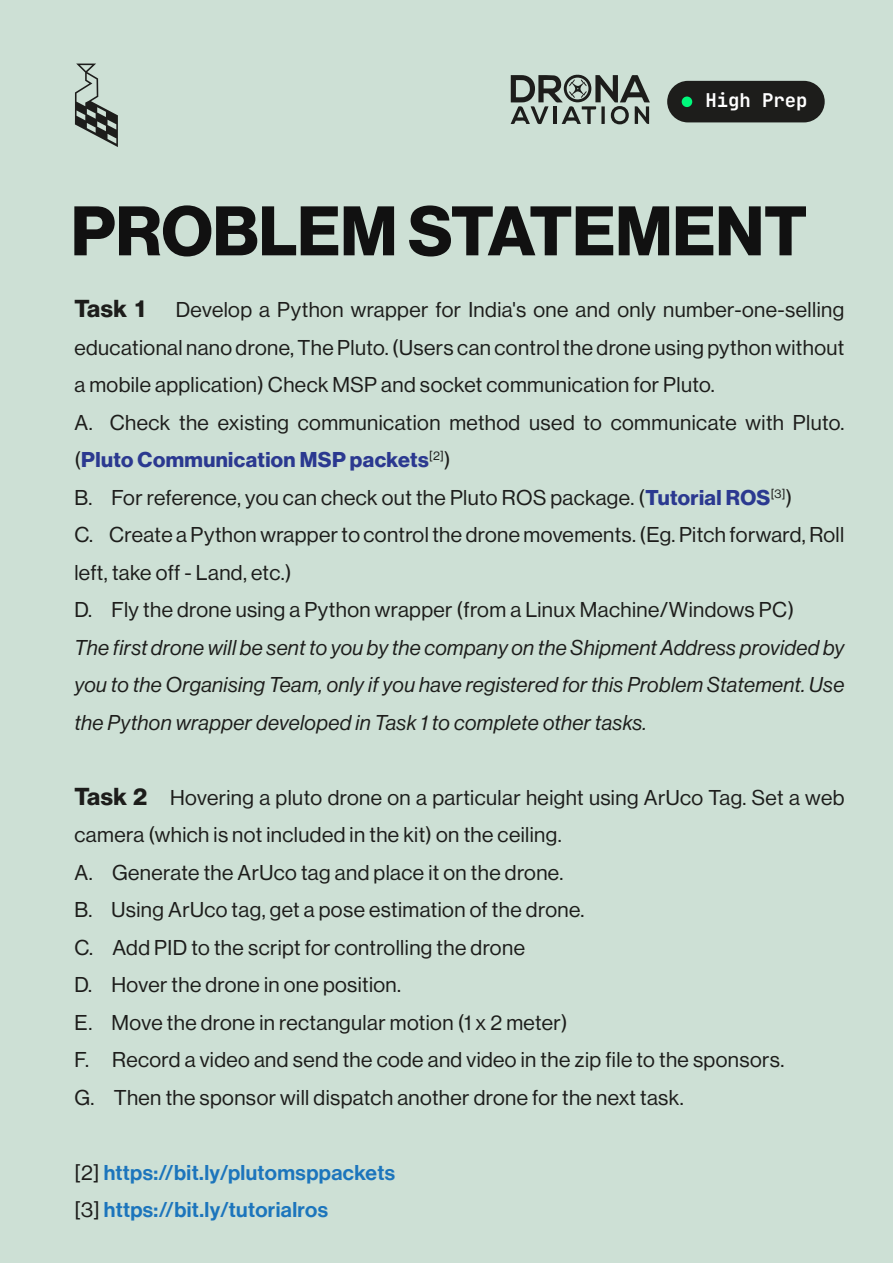
<style>
.page{position:relative;width:893px;height:1263px;background:#cde0d5}
.page>*{position:absolute;margin:0;border:0;box-sizing:border-box;transform-origin:0 0}
.t1{font:700 68.4px "Neue Haas Display";color:#111}
.t2{font:700 24px "Neue Haas Display";color:#1d1d1b}
.t3{font:21px/37.5px "Neue Haas Display";letter-spacing:.02em;color:#1d1d1b}
.t4{font:italic 21px/37.5px "Neue Haas Display";letter-spacing:.02em;color:#1d1d1b;text-align:justify}
.t5{font:21px/37.5px "Neue Haas Display Mediu";letter-spacing:.02em;color:#1c75bc}
.t6{font:18.9px "Jet Brains Mono";color:#fff}
.s1{font-weight:700;color:#2b3990}
.s2{font-weight:700;font-size:24px}
.s3{font-family:"Neue Haas Display";color:#1d1d1b}
</style>
<div class="page">
<svg style="left:75px;top:64px;width:43px;height:83px"></svg>
<div style="left:667px;top:81px;width:158px;height:41px;background:#1d1d1b;border-radius:21px"></div>
<div style="left:682px;top:97px;width:10px;height:10px;background:#00f97c;border-radius:50%"></div>
<svg style="left:511px;top:74px;width:139px;height:50px"></svg>
<p class="t6" style="left:705px;top:88px;width:104px">High Prep</p>
<h1 class="t1" style="left:71px;top:191px;width:738px">PROBLEM STATEMENT</h1>
<p class="t2" style="left:74px;top:295px;width:72px">Task 1</p>
<p class="t3" style="left:74px;top:291px;width:771px;text-indent:101px">Develop a Python wrapper for India's one and only number-one-selling educational nano drone, The Pluto. (Users can control the drone using python without a mobile application) Check MSP and socket communication for Pluto.<br>A. Check the existing communication method used to communicate with Pluto. (<span class="s1">Pluto Communication MSP packets</span><sup>[2]</sup>)<br>B. For reference, you can check out the Pluto ROS package. (<span class="s1">Tutorial ROS</span><sup>[3]</sup>)<br>C. Create a Python wrapper to control the drone movements. (Eg. Pitch forward, Roll left, take off - Land, etc.)<br>D. Fly the drone using a Python wrapper (from a Linux Machine/Windows PC)</p>
<p class="t4" style="left:74px;top:629px;width:771px">The first drone will be sent to you by the company on the Shipment Address provided by you to the Organising Team, only if you have registered for this Problem Statement. Use the Python wrapper developed in Task 1 to complete other tasks.</p>
<p class="t3" style="left:74px;top:779px;width:771px"><span class="s2">Task 2</span> Hovering a pluto drone on a particular height using ArUco Tag. Set a web camera (which is not included in the kit) on the ceiling.<br>A. Generate the ArUco tag and place it on the drone.<br>B. Using ArUco tag, get a pose estimation of the drone.<br>C. Add PID to the script for controlling the drone<br>D. Hover the drone in one position.<br>E. Move the drone in rectangular motion (1 x 2 meter)<br>F. Record a video and send the code and video in the zip file to the sponsors.<br>G. Then the sponsor will dispatch another drone for the next task.</p>
<p class="t5" style="left:74px;top:1154px;width:322px"><span class="s3">[2]</span> https://bit.ly/plutomsppackets <span class="s3">[3]</span> https://bit.ly/tutorialros</p>
</div>
